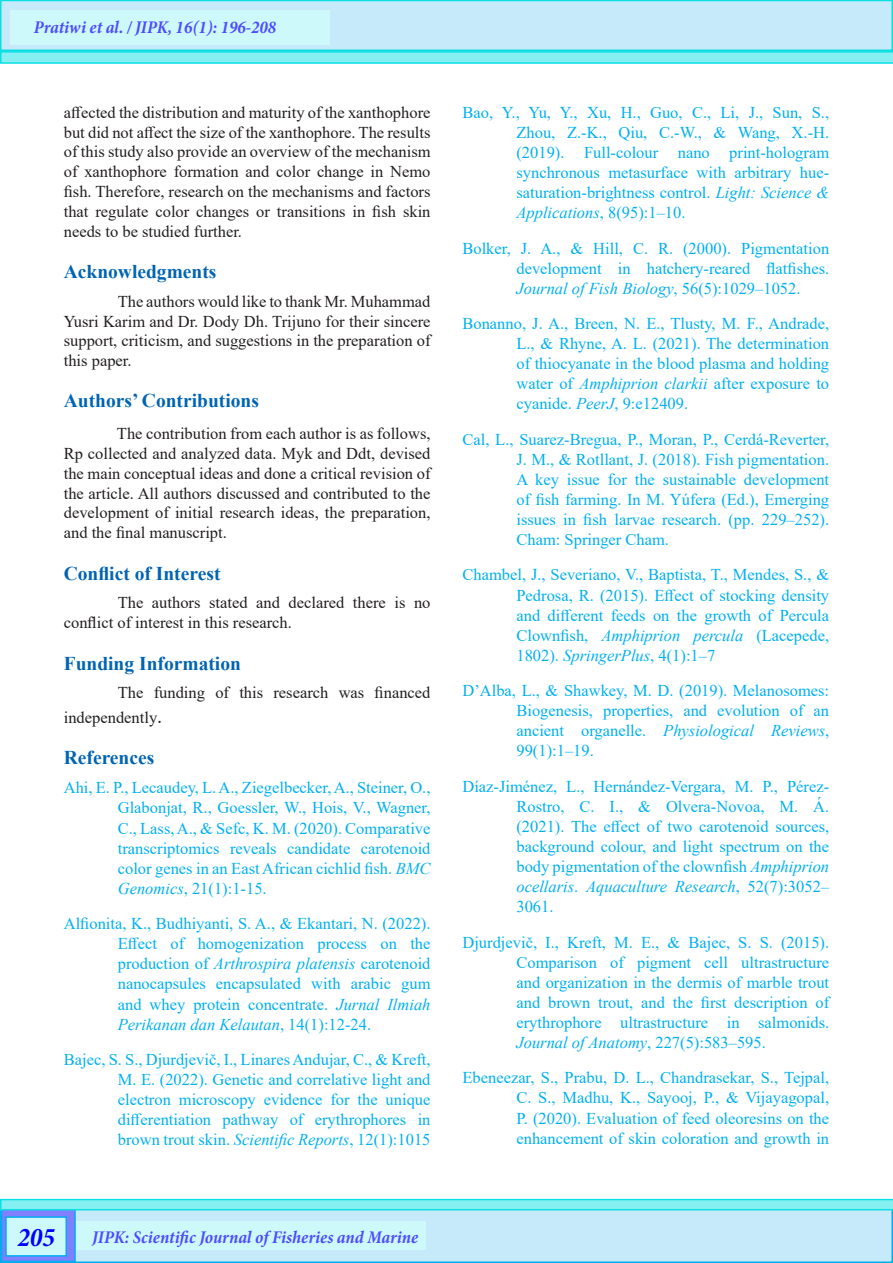
<style>
.page{position:relative;width:893px;height:1263px;background:#fff}
.page>*{position:absolute;margin:0;border:0;box-sizing:border-box;transform-origin:0 0}
.t1{font:italic 700 condensed 27px "Minion Pro";color:#00f}
.t2{font:700 19.5px "Times New Roman";color:#0164b2}
.t3{font:italic 700 condensed 18px "Minion Pro";color:#4d4dff}
.t4{font:16.5px/20.1px "Times New Roman";color:#00b0f0;text-align:justify}
.t5{font:16.5px/19.8px "Times New Roman";color:#231f20;text-align:justify}
.s1{font-size:20.25px}
.s2{font-style:italic}
</style>
<div class="page">
<div style="left:1px;top:1200px;width:891px;height:62px;background:#c6eafa"></div>
<div style="left:0;top:1199px;width:893px;height:64px;border:2px solid #00aeef"></div>
<div style="left:2px;top:1201px;width:73px;height:60px;background:#8080ff"></div>
<div style="left:1px;top:1200px;width:75px;height:62px;border:2px solid #00aeef"></div>
<div style="left:1px;top:0;width:891px;height:50px;background:#c6eafa"></div>
<div style="left:0;top:0;width:893px;height:51px;border:2px solid #0cdfe4"></div>
<div style="left:10px;top:10px;width:319px;height:35px;background:#cef9fa"></div>
<svg style="left:0;top:51px;width:893px;height:13px;background:#6bebed"></svg>
<svg style="left:0;top:1199px;width:893px;height:11px;background:#6bebee"></svg>
<div style="left:6px;top:1217px;width:60px;height:39px;background:#cef9fa"></div>
<div style="left:5px;top:1216px;width:62px;height:40px;border:2px solid #00aeef"></div>
<div style="left:76px;top:1222px;width:349px;height:28px;background:#cef9fa"></div>
<p class="t3" style="left:34px;top:15px;width:244px">Pratiwi et al. / JIPK, 16(1): 196-208</p>
<p class="t5" style="left:64px;top:102px;width:368px">affected the distribution and maturity of the xanthophore but did not affect the size of the xanthophore. The results of this study also provide an overview of the mechanism of xanthophore formation and color change in Nemo fish. Therefore, research on the mechanisms and factors that regulate color changes or transitions in fish skin needs to be studied further.</p>
<p class="t2" style="left:64px;top:257px;width:154px">Acknowledgments</p>
<p class="t5" style="left:64px;top:291px;width:368px;text-indent:54px">The authors would like to thank Mr. Muhammad Yusri Karim and Dr. Dody Dh. Trijuno for their sincere support, criticism, and suggestions in the preparation of this paper.</p>
<p class="t2" style="left:64px;top:386px;width:197px">Authors’ Contributions</p>
<p class="t5" style="left:64px;top:423px;width:368px;text-indent:53px">The contribution from each author is as follows, Rp collected and analyzed data. Myk and Ddt, devised the main conceptual ideas and done a critical revision of the article. All authors discussed and contributed to the development of initial research ideas, the preparation, and the final manuscript.</p>
<p class="t2" style="left:64px;top:559px;width:158px">Conflict of Interest</p>
<p class="t5" style="left:64px;top:592px;width:368px;text-indent:54px">The authors stated and declared there is no conflict of interest in this research.</p>
<p class="t2" style="left:64px;top:649px;width:179px">Funding Information</p>
<p class="t5" style="left:64px;top:680px;width:368px;line-height:24.3px;text-indent:54px">The funding of this research was financed independently<span class="s1">.</span></p>
<p class="t2" style="left:64px;top:743px;width:92px">References</p>
<p class="t4" style="left:118px;top:777px;width:314px;text-indent:-54px">Ahi, E. P., Lecaudey, L. A., Ziegelbecker, A., Steiner, O., Glabonjat, R., Goessler, W., Hois, V., Wagner, C., Lass, A., &amp; Sefc, K. M. (2020). Comparative transcriptomics reveals candidate carotenoid color genes in an East African cichlid fish. <span class="s2">BMC Genomics</span>, 21(1):1-15.</p>
<p class="t4" style="left:118px;top:913px;width:314px;text-indent:-54px">Alfionita, K., Budhiyanti, S. A., &amp; Ekantari, N. (2022).<br>Effect of homogenization process on the production of <span class="s2">Arthrospira platensis</span> carotenoid nanocapsules encapsulated with arabic gum and whey protein concentrate. <span class="s2">Jurnal Ilmiah Perikanan dan Kelautan</span>, 14(1):12-24.</p>
<p class="t4" style="left:118px;top:1049px;width:314px;text-indent:-54px">Bajec, S. S., Djurdjevič, I., Linares Andujar, C., &amp; Kreft, M. E. (2022). Genetic and correlative light and electron microscopy evidence for the unique differentiation pathway of erythrophores in brown trout skin. <span class="s2">Scientific Reports</span>, 12(1):1015</p>
<p class="t4" style="left:516px;top:102px;width:314px;text-indent:-54px">Bao, Y., Yu, Y., Xu, H., Guo, C., Li, J., Sun, S., Zhou, Z.-K., Qiu, C.-W., &amp; Wang, X.-H. (2019). Full-colour nano print-hologram synchronous metasurface with arbitrary hue&shy;saturation-brightness control. <span class="s2">Light: Science &amp; Applications</span>, 8(95):1–10.</p>
<p class="t4" style="left:516px;top:237px;width:314px;text-indent:-54px">Bolker, J. A., &amp; Hill, C. R. (2000). Pigmentation development in hatchery-reared flatfishes.<br><span class="s2">Journal of Fish Biology</span>, 56(5):1029–1052.</p>
<p class="t4" style="left:516px;top:313px;width:314px;text-indent:-54px">Bonanno, J. A., Breen, N. E., Tlusty, M. F., Andrade, L., &amp; Rhyne, A. L. (2021). The determination of thiocyanate in the blood plasma and holding water of <span class="s2">Amphiprion clarkii</span> after exposure to cyanide. <span class="s2">PeerJ</span>, 9:e12409.</p>
<p class="t4" style="left:516px;top:428px;width:314px;text-indent:-54px">Cal, L., Suarez-Bregua, P., Moran, P., Cerdá-Reverter, J. M., &amp; Rotllant, J. (2018). Fish pigmentation.<br>A key issue for the sustainable development of fish farming. In M. Yúfera (Ed.), Emerging issues in fish larvae research. (pp. 229–252).<br>Cham: Springer Cham.</p>
<p class="t4" style="left:516px;top:564px;width:314px;text-indent:-54px">Chambel, J., Severiano, V., Baptista, T., Mendes, S., &amp; Pedrosa, R. (2015). Effect of stocking density and different feeds on the growth of Percula Clownfish, <span class="s2">Amphiprion percula</span> (Lacepede, 1802). <span class="s2">SpringerPlus</span>, 4(1):1–7</p>
<p class="t4" style="left:516px;top:680px;width:314px;text-indent:-54px">D’Alba, L., &amp; Shawkey, M. D. (2019). Melanosomes:<br>Biogenesis, properties, and evolution of an ancient organelle. <span class="s2">Physiological Reviews</span>, 99(1):1–19.</p>
<p class="t4" style="left:516px;top:775px;width:314px;text-indent:-54px">Díaz-Jiménez, L., Hernández-Vergara, M. P., Pérez-Rostro, C. I., &amp; Olvera-Novoa, M. Á. (2021). The effect of two carotenoid sources, background colour, and light spectrum on the body pigmentation of the clownfish <span class="s2">Amphiprion ocellaris</span>. <span class="s2">Aquaculture Research</span>, 52(7):3052– 3061.</p>
<p class="t4" style="left:516px;top:931px;width:314px;text-indent:-54px">Djurdjevič, I., Kreft, M. E., &amp; Bajec, S. S. (2015).<br>Comparison of pigment cell ultrastructure and organization in the dermis of marble trout and brown trout, and the first description of erythrophore ultrastructure in salmonids.<br><span class="s2">Journal of Anatomy</span>, 227(5):583–595.</p>
<p class="t4" style="left:516px;top:1067px;width:314px;text-indent:-54px">Ebeneezar, S., Prabu, D. L., Chandrasekar, S., Tejpal, C. S., Madhu, K., Sayooj, P., &amp; Vijayagopal, P. (2020). Evaluation of feed oleoresins on the enhancement of skin coloration and growth in</p>
<p class="t1" style="left:17px;top:1219px;width:39px">205</p>
<p class="t3" style="left:92px;top:1225px;width:327px">JIPK: Scientific Journal of Fisheries and Marine</p>
</div>
